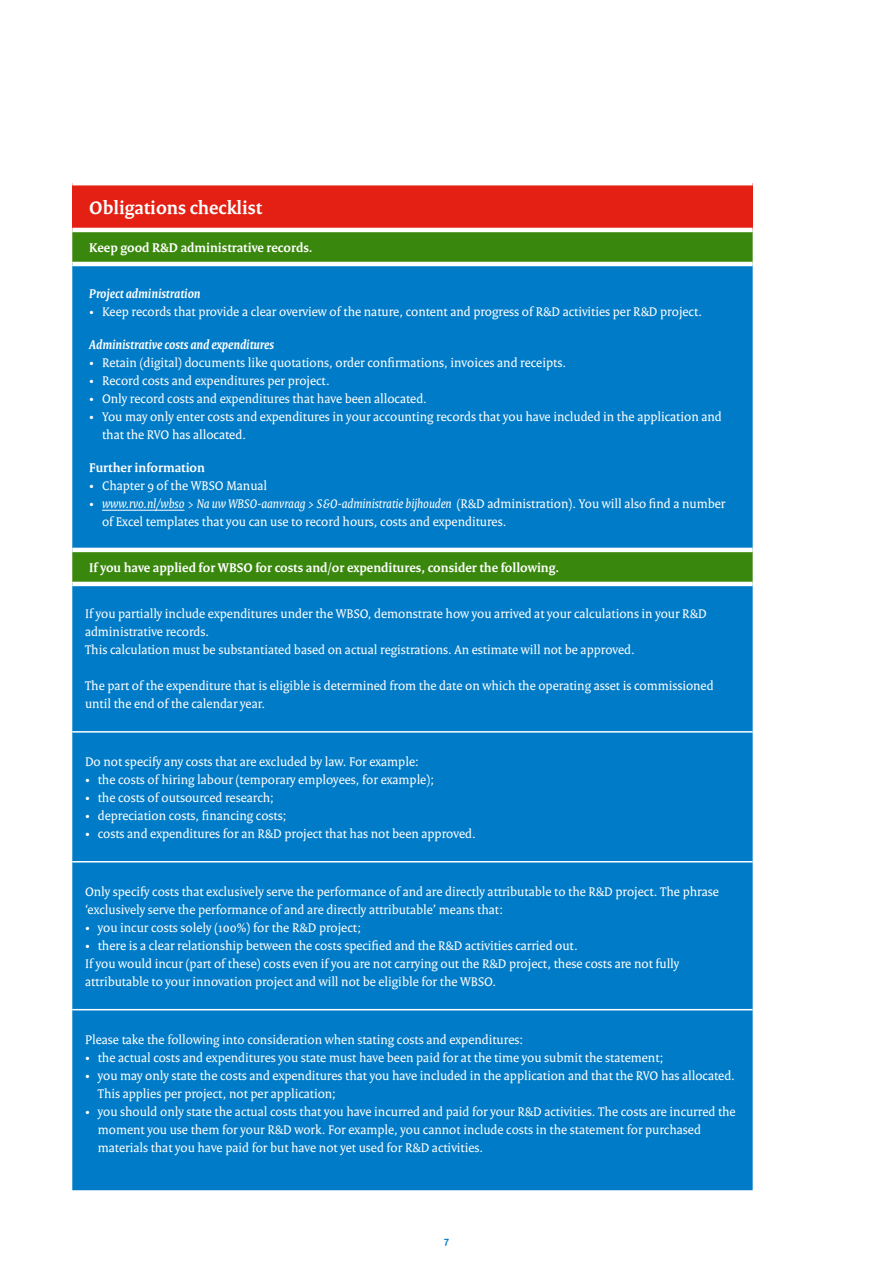
<style>
.page{position:relative;width:893px;height:1263px;background:#fff}
.page>*{position:absolute;margin:0;border:0;box-sizing:border-box;transform-origin:0 0}
.P_tabel_kop{font:700 19.5px "Rijksoverheid Serif";color:#fff}
.Tabeltekst-wit{font:13.5px/18px "Rijksoverheid Serif";color:#fff}
.Tabel_Koppen{font:700 13.5px "Rijksoverheid Serif";color:#fff}
.Tabeltekst-wit-2{font:italic 700 13.5px "Rijksoverheid Serif";color:#fff}
.Tabeltekst-wit-3{font:700 13.5px "Rijksoverheid Serif";color:#fff}
.t1{font:700 10.5px "Rijksoverheid Sans Text";color:#007bc7}
.s1{font-style:italic}
</style>
<div class="page">
<div style="left:72px;top:183px;width:681px;height:47px;background:#e41f13"></div>
<div style="left:72px;top:232px;width:681px;height:30px;background:#39870c"></div>
<div style="left:72px;top:266px;width:681px;height:924px;background:#007bc7"></div>
<hr style="left:72px;top:861px;width:681px;height:1px;background:#fff">
<hr style="left:72px;top:1009px;width:681px;height:1px;background:#fff">
<hr style="left:72px;top:181px;width:681px;height:4px;background:#fff">
<hr style="left:72px;top:228px;width:681px;height:4px;background:#fff">
<hr style="left:72px;top:731px;width:681px;height:2px;background:#fff">
<hr style="left:72px;top:548px;width:681px;height:4px;background:#fff">
<hr style="left:72px;top:582px;width:681px;height:4px;background:#fff">
<hr style="left:102px;top:510px;width:82px;height:1px;background:#fff">
<p class="P_tabel_kop" style="left:89px;top:196px;width:175px">Obligations checklist</p>
<p class="Tabel_Koppen" style="left:89px;top:239px;width:225px">Keep good R&amp;D administrative records.</p>
<p class="Tabeltekst-wit-2" style="left:89px;top:285px;width:113px">Project administration</p>
<p class="Tabeltekst-wit" style="left:89px;top:302px;width:614px">• Keep records that provide a clear overview of the nature, content and progress of R&amp;D activities per R&amp;D project.</p>
<p class="Tabeltekst-wit-2" style="left:89px;top:336px;width:186px">Administrative costs and expenditures</p>
<p class="Tabeltekst-wit" style="left:89px;top:353px;width:478px">• Retain (digital) documents like quotations, order confirmations, invoices and receipts.</p>
<p class="Tabeltekst-wit" style="left:89px;top:371px;width:242px">• Record costs and expenditures per project.</p>
<p class="Tabeltekst-wit" style="left:89px;top:389px;width:339px">• Only record costs and expenditures that have been allocated.</p>
<p class="Tabeltekst-wit" style="left:102px;top:407px;width:621px;text-indent:-13px">• You may only enter costs and expenditures in your accounting records that you have included in the application and that the RVO has allocated.</p>
<p class="Tabeltekst-wit-3" style="left:89px;top:459px;width:117px">Further information</p>
<p class="Tabeltekst-wit" style="left:89px;top:476px;width:179px">• Chapter 9 of the WBSO Manual</p>
<p class="Tabeltekst-wit" style="left:102px;top:494px;width:625px;text-indent:-13px">• <span class="s1">www.rvo.nl/wbso</span> &gt; <span class="s1">Na uw WBSO-aanvraag &gt; S&amp;O-administratie bijhouden</span> (R&amp;D administration). You will also find a number of Excel templates that you can use to record hours, costs and expenditures.</p>
<p class="Tabel_Koppen" style="left:89px;top:559px;width:471px">If you have applied for WBSO for costs and/or expenditures, consider the following.</p>
<p class="Tabeltekst-wit" style="left:85px;top:604px;width:623px">If you partially include expenditures under the WBSO, demonstrate how you arrived at your calculations in your R&amp;D administrative records.</p>
<p class="Tabeltekst-wit" style="left:85px;top:640px;width:551px">This calculation must be substantiated based on actual registrations. An estimate will not be approved.</p>
<p class="Tabeltekst-wit" style="left:85px;top:676px;width:630px">The part of the expenditure that is eligible is determined from the date on which the operating asset is commissioned until the end of the calendar year.</p>
<p class="Tabeltekst-wit" style="left:85px;top:752px;width:335px">Do not specify any costs that are excluded by law. For example:</p>
<p class="Tabeltekst-wit" style="left:85px;top:770px;width:351px">• the costs of hiring labour (temporary employees, for example);</p>
<p class="Tabeltekst-wit" style="left:85px;top:788px;width:190px">• the costs of outsourced research;</p>
<p class="Tabeltekst-wit" style="left:85px;top:806px;width:203px">• depreciation costs, financing costs;</p>
<p class="Tabeltekst-wit" style="left:85px;top:824px;width:392px">• costs and expenditures for an R&amp;D project that has not been approved.</p>
<p class="Tabeltekst-wit" style="left:85px;top:882px;width:635px">Only specify costs that exclusively serve the performance of and are directly attributable to the R&amp;D project. The phrase ‘exclusively serve the performance of and are directly attributable’ means that:</p>
<p class="Tabeltekst-wit" style="left:85px;top:918px;width:278px">• you incur costs solely (100%) for the R&amp;D project;</p>
<p class="Tabeltekst-wit" style="left:85px;top:936px;width:494px">• there is a clear relationship between the costs specified and the R&amp;D activities carried out.</p>
<p class="Tabeltekst-wit" style="left:85px;top:954px;width:596px">If you would incur (part of these) costs even if you are not carrying out the R&amp;D project, these costs are not fully attributable to your innovation project and will not be eligible for the WBSO.</p>
<p class="Tabeltekst-wit" style="left:85px;top:1030px;width:440px">Please take the following into consideration when stating costs and expenditures:</p>
<p class="Tabeltekst-wit" style="left:85px;top:1048px;width:580px">• the actual costs and expenditures you state must have been paid for at the time you submit the statement;</p>
<p class="Tabeltekst-wit" style="left:98px;top:1066px;width:639px;text-indent:-13px">• you may only state the costs and expenditures that you have included in the application and that the RVO has allocated.<br>This applies per project, not per application;</p>
<p class="Tabeltekst-wit" style="left:98px;top:1102px;width:639px;text-indent:-13px">• you should only state the actual costs that you have incurred and paid for your R&amp;D activities. The costs are incurred the moment you use them for your R&amp;D work. For example, you cannot include costs in the statement for purchased materials that you have paid for but have not yet used for R&amp;D activities.</p>
<p class="t1" style="left:444px;top:1234px;width:6px">7</p>
</div>
